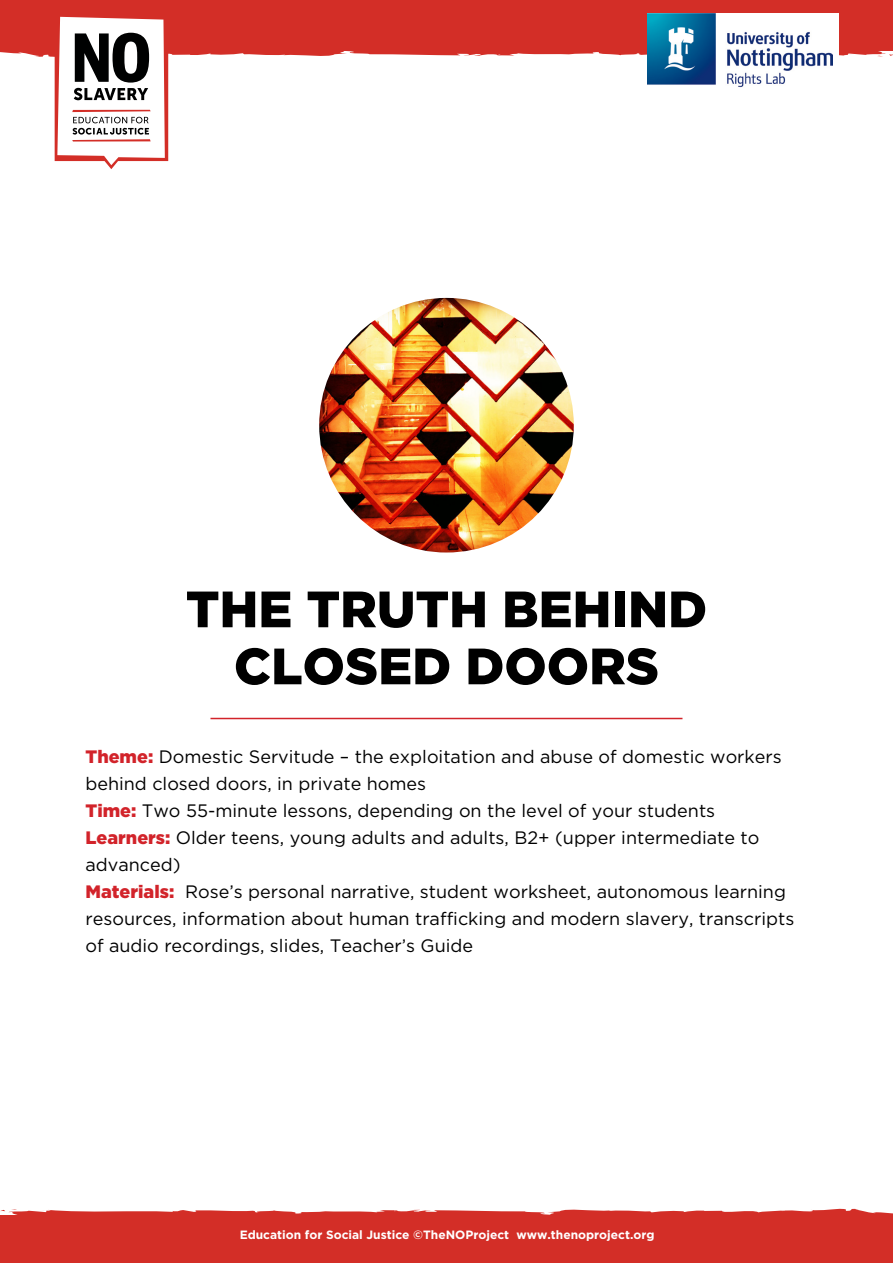
<style>
.page{position:relative;width:893px;height:1263px;background:#fff}
.page>*{position:absolute;margin:0;border:0;box-sizing:border-box;transform-origin:0 0}
.t1{font:900 51px/57px "Gotham";color:#000;text-align:center}
.t2{font:18px/27px "Gotham";color:#000}
.t3{font:700 12px "Gotham";color:#fff}
.s1{font-weight:900;color:#d2232a}
</style>
<div class="page">
<svg style="left:0;top:30px;width:888px;height:28px;background:#d84943"></svg>
<svg style="left:247px;top:44px;width:6px;height:2px"></svg>
<div style="left:0;top:0;width:893px;height:30px;background:#d32e27"></div>
<svg style="left:43px;top:16px;width:125px;height:153px"></svg>
<div style="left:647px;top:13px;width:192px;height:78px;background:#fff"></div>
<img style="left:647px;top:13px;width:185px;height:74px">
<svg style="left:7px;top:1208px;width:886px;height:27px;background:#d84640"></svg>
<svg style="left:695px;top:1221px;width:10px;height:2px"></svg>
<div style="left:1px;top:1235px;width:892px;height:28px;background:#d32e27"></div>
<hr style="left:210px;top:718px;width:472px;height:1px;background:#d2232a">
<img style="left:319px;top:298px;width:255px;height:254px;border-radius:127px">
<h1 class="t1" style="left:186px;top:579px;width:523px">THE TRUTH BEHIND<br>CLOSED DOORS</h1>
<p class="t2" style="left:85px;top:743px;width:710px"><span class="s1">Theme:</span> Domestic Servitude – the exploitation and abuse of domestic workers behind closed doors, in private homes<br><span class="s1">Time:</span> Two 55-minute lessons, depending on the level of your students <span class="s1">Learners:</span> Older teens, young adults and adults, B2+ (upper intermediate to advanced)<br><span class="s1">Materials:</span> Rose’s personal narrative, student worksheet, autonomous learning resources, information about human trafficking and modern slavery, transcripts of audio recordings, slides, Teacher’s Guide</p>
<p class="t3" style="left:240px;top:1228px;width:416px">Education for Social Justice ©TheNOProject www.thenoproject.org</p>
</div>
